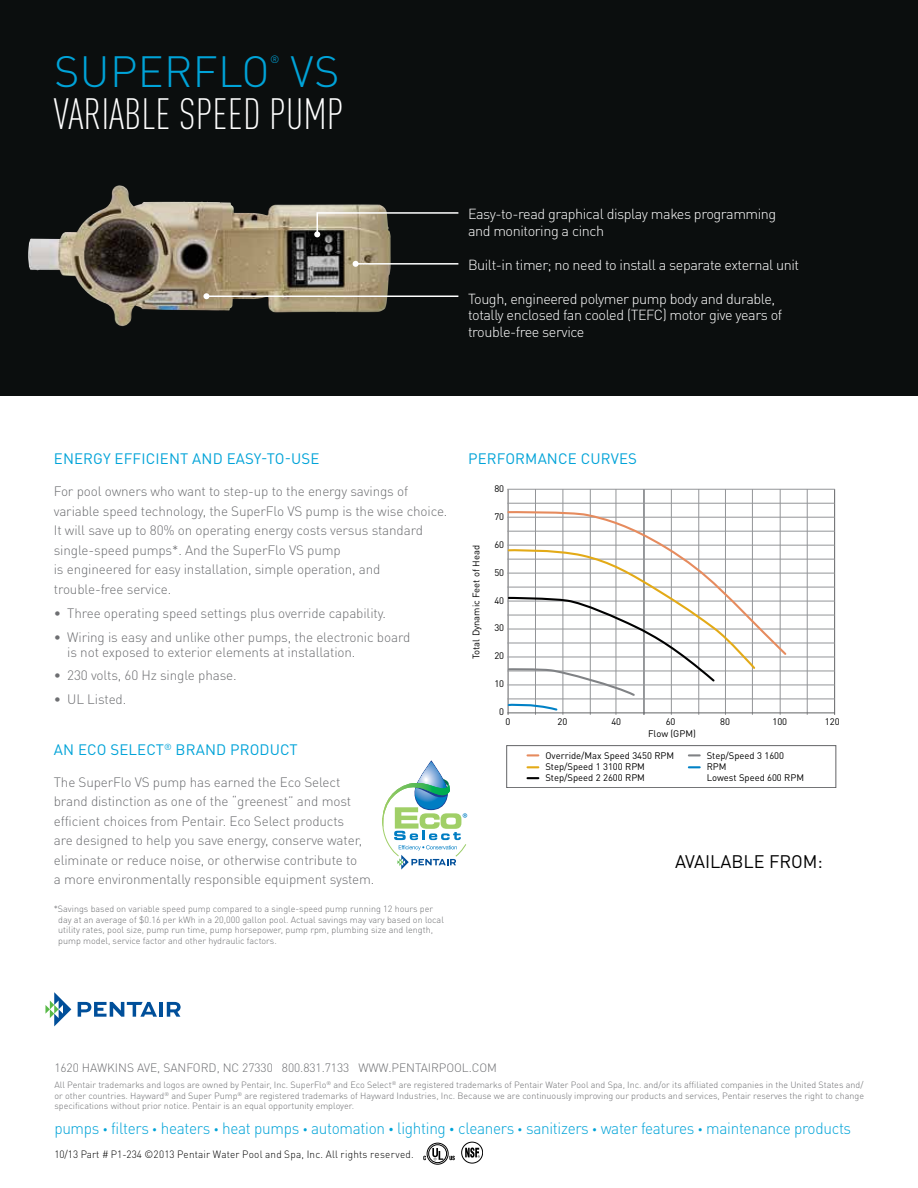
<style>
.page{position:relative;width:918px;height:1188px;background:#fff}
.page>*{position:absolute;margin:0;border:0;box-sizing:border-box;transform-origin:0 0}
.t1{font:300 condensed 43.2px "DIN Pro";color:#fff}
.t2{font:300 43.2px "DIN Pro";letter-spacing:.01em;color:#00a3d8}
.t3{font:18px "DIN Pro";color:#000}
.t4{font:300 16.2px "DIN Pro";letter-spacing:-.02em;color:#00a3d8;scale:.95 1}
.t5{font:15px "DIN Pro";letter-spacing:.01em;color:#00a3d8}
.t6{font:300 14.4px/16.8px "DIN Pro";letter-spacing:-.03em;color:#fff}
.t7{font:300 13.5px/19.5px "DIN Pro";letter-spacing:-.01em;color:#6d6e71}
.t8{font:300 12px "DIN Pro";letter-spacing:-.005em;color:#6d6e71}
.t9{font:300 10.5px "DIN Pro";letter-spacing:.02em;color:#000;scale:.95 1}
.t10{font:300 10.5px "DIN Pro";color:#00a3d8}
.t11{font:9.45px/11.4px "DIN Pro";color:#000}
.t12{font:300 9px/10.5px "DIN Pro";color:#6d6e71;text-align:justify}
.s1{font-size:9.75px}
.s2{font-size:10.5px}
</style>
<div class="page">
<svg style="left:45px;top:992px;width:26px;height:34px"></svg>
<svg style="left:78px;top:1002px;width:79px;height:15px"></svg>
<hr style="left:159px;top:1002px;width:4px;height:15px;background:#004f9a">
<svg style="left:167px;top:1002px;width:14px;height:15px"></svg>
<div style="left:0;top:0;width:918px;height:396px;background:#0b0e0e"></div>
<img style="left:28px;top:185px;width:363px;height:141px">
<svg style="left:314px;top:211px;width:145px;height:26px"></svg>
<hr style="left:356px;top:263px;width:102px;height:2px;background:#fff">
<svg style="left:353px;top:261px;width:6px;height:6px"></svg>
<hr style="left:206px;top:296px;width:252px;height:1px;background:#fff">
<svg style="left:203px;top:293px;width:6px;height:6px"></svg>
<hr style="left:807px;top:489px;width:1px;height:226px;background:#939598">
<hr style="left:780px;top:489px;width:1px;height:226px;background:#939598">
<hr style="left:725px;top:489px;width:1px;height:226px;background:#939598">
<hr style="left:752px;top:489px;width:1px;height:226px;background:#939598">
<hr style="left:699px;top:489px;width:1px;height:226px;background:#939598">
<hr style="left:671px;top:489px;width:1px;height:226px;background:#939598">
<hr style="left:644px;top:489px;width:1px;height:226px;background:#939598">
<hr style="left:616px;top:489px;width:1px;height:226px;background:#939598">
<hr style="left:590px;top:489px;width:1px;height:226px;background:#939598">
<hr style="left:563px;top:489px;width:1px;height:226px;background:#939598">
<hr style="left:535px;top:489px;width:1px;height:226px;background:#939598">
<hr style="left:508px;top:489px;width:1px;height:226px;background:#636466">
<hr style="left:834px;top:489px;width:1px;height:226px;background:#636466">
<hr style="left:507px;top:503px;width:328px;height:1px;background:#939598">
<hr style="left:507px;top:517px;width:328px;height:1px;background:#939598">
<hr style="left:507px;top:531px;width:328px;height:1px;background:#939598">
<hr style="left:507px;top:545px;width:328px;height:1px;background:#939598">
<hr style="left:507px;top:559px;width:328px;height:1px;background:#939598">
<hr style="left:507px;top:573px;width:328px;height:1px;background:#939598">
<hr style="left:507px;top:587px;width:328px;height:1px;background:#939598">
<hr style="left:507px;top:601px;width:328px;height:1px;background:#939598">
<hr style="left:507px;top:615px;width:328px;height:1px;background:#939598">
<hr style="left:507px;top:629px;width:328px;height:1px;background:#939598">
<hr style="left:507px;top:643px;width:328px;height:1px;background:#939598">
<hr style="left:507px;top:657px;width:328px;height:1px;background:#939598">
<hr style="left:507px;top:671px;width:328px;height:1px;background:#939598">
<hr style="left:507px;top:685px;width:328px;height:1px;background:#939598">
<hr style="left:507px;top:699px;width:328px;height:1px;background:#939598">
<hr style="left:507px;top:489px;width:328px;height:1px;background:#939598">
<hr style="left:507px;top:713px;width:328px;height:1px;background:#636466">
<svg style="left:507px;top:510px;width:281px;height:202px"></svg>
<svg style="left:528px;top:754px;width:10px;height:2px"></svg>
<svg style="left:528px;top:766px;width:10px;height:2px"></svg>
<svg style="left:528px;top:777px;width:10px;height:2px"></svg>
<svg style="left:689px;top:754px;width:11px;height:2px"></svg>
<svg style="left:689px;top:766px;width:11px;height:2px"></svg>
<div style="left:507px;top:745px;width:329px;height:43px;border:1px solid #636466"></div>
<svg style="left:382px;top:760px;width:85px;height:110px"></svg>
<svg style="left:423px;top:1143px;width:32px;height:22px"></svg>
<div style="left:462px;top:1142px;width:21px;height:21px;border:1px solid #000;border-radius:50%"></div>
<svg style="left:465px;top:1148px;width:15px;height:10px"></svg>
<h1 class="t2" style="left:54px;top:38px;width:217px">SUPERFLO</h1>
<p class="t10" style="left:270px;top:51px;width:11px">®</p>
<h1 class="t2" style="left:291px;top:38px;width:50px">VS</h1>
<h1 class="t1" style="left:54px;top:84px;width:291px">VARIABLE SPEED PUMP</h1>
<p class="t6" style="left:468px;top:205px;width:310px">Easy-to-read graphical display makes programming and monitoring a cinch</p>
<p class="t6" style="left:468px;top:255px;width:333px">Built-in timer; no need to install a separate external unit</p>
<p class="t6" style="left:468px;top:289px;width:316px">Tough, engineered polymer pump body and durable, totally enclosed fan cooled (TEFC) motor give years of trouble-free service</p>
<p class="t5" style="left:54px;top:447px;width:40px">EN ERGY</p>
<p class="t5" style="left:115px;top:447px;width:89px">EFFICIENT AND</p>
<p class="t5" style="left:227px;top:447px;width:94px">EASY-TO -US E</p>
<p class="t7" style="left:54px;top:480px;width:395px">For pool owners who want to step-up to the energy savings of variable speed technology, the SuperFlo VS pump is the wise choice.<br>It will save up to 80% on operating energy costs versus standard single-speed pumps*. And the SuperFlo VS pump<br>is engineered for easy installation, simple operation, and trouble-free service.</p>
<p class="t7" style="left:54px;top:602px;width:334px">• Three operating speed settings plus override capability.</p>
<p class="t7" style="left:67px;top:628px;width:345px;line-height:15px;text-indent:-14px">• Wiring is easy and unlike other pumps, the electronic board is not exposed to exterior elements at installation.</p>
<p class="t7" style="left:54px;top:665px;width:184px">• 230 volts, 60 Hz single phase.</p>
<p class="t7" style="left:54px;top:689px;width:74px">• UL Listed.</p>
<p class="t5" style="left:54px;top:737px;width:246px">AN ECO SELECT<sup>®</sup> BRAND PRODUCT</p>
<p class="t7" style="left:54px;top:771px;width:322px">The SuperFlo VS pump has earned the Eco Select brand distinction as one of the “greenest” and most efficient choices from Pentair. Eco Select products<br>are designed to help you save energy, conserve water, eliminate or reduce noise, or otherwise contribute to<br>a more environmentally responsible equipment system.</p>
<p class="t12" style="left:58px;top:903px;width:387px;text-align:left;text-indent:-4px">*Savings based on variable speed pump compared to a single-speed pump running 12 hours per day at an average of $0.16 per kWh in a 20,000 gallon pool. Actual savings may vary based on local utility rates, pool size, pump run time, pump horsepower, pump rpm, plumbing size and length, pump model, service factor and other hydraulic factors.</p>
<p class="t5" style="left:468px;top:447px;width:170px">PERFORMANCE CURVES</p>
<p class="t11" style="left:494px;top:482px;width:11px">80</p>
<p class="t11" style="left:494px;top:510px;width:11px">70</p>
<p class="t11" style="left:494px;top:538px;width:11px">60</p>
<p class="t11" style="left:494px;top:566px;width:11px">50</p>
<p class="t11" style="left:494px;top:594px;width:11px">40</p>
<p class="t11" style="left:494px;top:621px;width:11px">30</p>
<p class="t11" style="left:494px;top:649px;width:11px">20</p>
<p class="t11" style="left:494px;top:677px;width:11px">10</p>
<p class="t11" style="left:499px;top:705px;width:6px">0</p>
<p class="t11" style="left:470px;top:659px;width:115px;rotate:-90deg">TOTAL DYNAMIC FEET OF HEAD</p>
<p class="t11" style="left:506px;top:715px;width:6px">0</p>
<p class="t11" style="left:558px;top:715px;width:11px">20</p>
<p class="t11" style="left:611px;top:715px;width:11px">40</p>
<p class="t11" style="left:666px;top:715px;width:11px">60</p>
<p class="t11" style="left:720px;top:715px;width:11px">80</p>
<p class="t11" style="left:772px;top:715px;width:16px">100</p>
<p class="t11" style="left:825px;top:715px;width:16px">120</p>
<p class="t11" style="left:545px;top:749px;width:130px">OVERRIDE/MAX SPEED 3450 RPM<br>STEP/SPEED 1 3100 RPM<br>STEP/SPEED 2 2600 RPM</p>
<p class="t11" style="left:707px;top:749px;width:99px">STEP/SPEED 3 1600<br>RPM<br>LOWEST SPEED 600 RPM</p>
<p class="t11" style="left:648px;top:727px;width:49px">FLOW (GPM)</p>
<h2 class="t3" style="left:675px;top:847px;width:11px">AVAILA</h2>
<h2 class="t3" style="left:731px;top:847px;width:50px">BLE FROM</h2>
<h2 class="t3" style="left:818px;top:847px;width:7px">:</h2>
<p class="t8" style="left:54px;top:1058px;width:444px">1620 HAWKINS AVE, SANFORD, NC 27330 800.831.7133 WWW.PENTAIRPOOL.COM</p>
<p class="t12" style="left:54px;top:1079px;width:811px">All Pentair trademarks and logos are owned by Pentair, Inc. SuperFlo<sup>®</sup> and Eco Select<sup>®</sup> are registered trademarks of Pentair Water Pool and Spa, Inc. and/or its affiliated companies in the United States and/ or other countries. Hayward<sup>®</sup> and Super Pump<sup>®</sup> are registered trademarks of Hayward Industries, Inc. Because we are continuously improving our products and services, Pentair reserves the right to change specifications without prior notice. Pentair is an equal opportunity employer.</p>
<p class="t4" style="left:54px;top:1116px;width:840px">pumps <span class="s1">•</span> filters <span class="s1">•</span> heaters <span class="s1">•</span> heat pumps <span class="s1">•</span> automation <span class="s2">•</span> lighting <span class="s2">•</span> cleaners <span class="s1">•</span> sanitizers <span class="s1">•</span> water features <span class="s1">•</span> maintenance products</p>
<p class="t9" style="left:54px;top:1146px;width:380px">10/13 Part # P1-234 ©2013 Pentair Water Pool and Spa, Inc. All rights reserved.</p>
</div>
